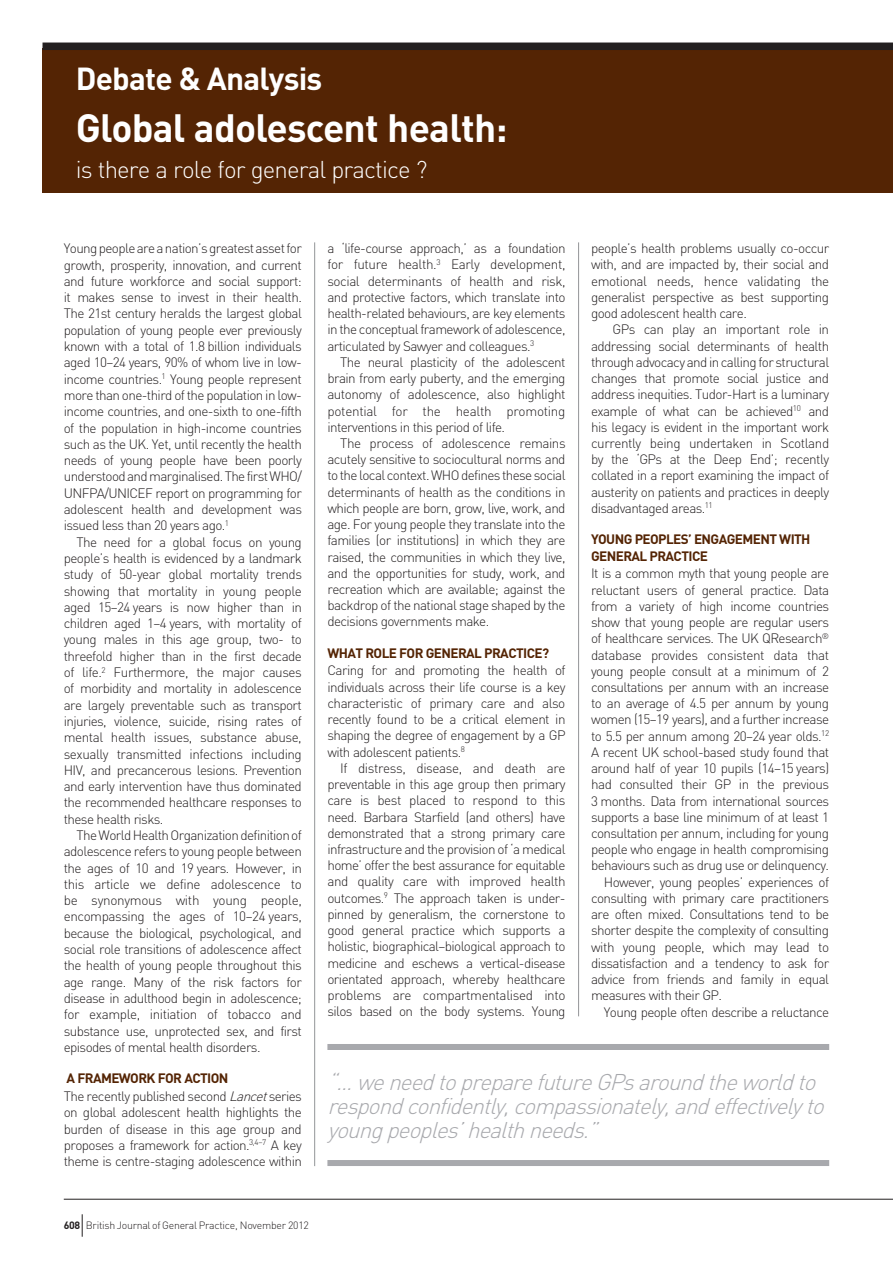
<style>
.page{position:relative;width:893px;height:1263px;background:#fff}
.page>*{position:absolute;margin:0;border:0;box-sizing:border-box;transform-origin:0 0}
.t1{font:700 39px "DIN";letter-spacing:-.02em;color:#fff}
.t2{font:700 31.5px "DIN";letter-spacing:-.025em;color:#fff}
.Article_Title_Sub_He{font:300 24px "DIN";letter-spacing:-.035em;color:#fff}
.t3{font:italic 300 22.5px/24px "DIN";color:#a8a9ad}
.Body_copy_indent{font:300 13.5px/16.2px "DIN";letter-spacing:-.045em;color:#231f20;text-align:justify}
.Body_Copy_First_para{font:300 13.5px/16.2px "DIN";letter-spacing:-.045em;color:#231f20;text-align:justify}
.Sub_Head_B_Header{font:700 13.5px/16.5px "DIN";letter-spacing:-.045em;color:#542404}
.t4{font:300 10.5px "DIN";letter-spacing:-.025em;color:#231f20}
.s1{font-style:italic}
.s2{font-weight:700}
</style>
<div class="page">
<div style="left:43px;top:49px;width:850px;height:144px;background:#542404"></div>
<div style="left:327px;top:1044px;width:502px;height:6px;background:#a8a9ad"></div>
<div style="left:327px;top:1160px;width:502px;height:6px;background:#a8a9ad"></div>
<hr style="left:578px;top:242px;width:1px;height:774px;background:#939598">
<hr style="left:314px;top:242px;width:1px;height:924px;background:#939598">
<hr style="left:64px;top:1199px;width:829px;height:1px;background:#231f20">
<svg style="left:82px;top:1214px;width:1px;height:23px"></svg>
<div style="left:43px;top:43px;width:850px;height:7px;background:#231f20"></div>
<p class="t2" style="left:76px;top:58px;width:248px">Debate &amp; Analysis</p>
<p class="t1" style="left:76px;top:102px;width:433px">Global adolescent health:</p>
<p class="Article_Title_Sub_He" style="left:76px;top:154px;width:353px">is there a role for general practice ?</p>
<p class="Body_Copy_First_para" style="left:64px;top:240px;width:240px">Young people are a nation’s greatest asset for growth, prosperity, innovation, and current and future workforce and social support: it makes sense to invest in their health.<br>The 21st century heralds the largest global population of young people ever previously known with a total of 1.8 billion individuals aged 10–24 years, 90% of whom live in low&shy;income countries.<sup>1</sup> Young people represent more than one-third of the population in low&shy;income countries, and one-sixth to one-fifth of the population in high-income countries such as the UK. Yet, until recently the health needs of young people have been poorly understood and marginalised. The first WHO/ UNFPA/UNICEF report on programming for adolescent health and development was issued less than 20 years ago.<sup>1</sup></p>
<p class="Body_copy_indent" style="left:64px;top:533px;width:240px;text-indent:13px">The need for a global focus on young people’s health is evidenced by a landmark study of 50-year global mortality trends showing that mortality in young people aged 15–24 years is now higher than in children aged 1–4 years, with mortality of young males in this age group, two- to threefold higher than in the first decade of life.<sup>2</sup> Furthermore, the major causes of morbidity and mortality in adolescence are largely preventable such as transport injuries, violence, suicide, rising rates of mental health issues, substance abuse, sexually transmitted infections including HIV, and precancerous lesions. Prevention and early intervention have thus dominated the recommended healthcare responses to these health risks.</p>
<p class="Body_copy_indent" style="left:64px;top:827px;width:240px;text-indent:13px">The World Health Organization definition of adolescence refers to young people between the ages of 10 and 19 years. However, in this article we define adolescence to be synonymous with young people, encompassing the ages of 10–24 years, because the biological, psychological, and social role transitions of adolescence affect the health of young people throughout this age range. Many of the risk factors for disease in adulthood begin in adolescence; for example, initiation of tobacco and substance use, unprotected sex, and first episodes of mental health disorders.</p>
<p class="Sub_Head_B_Header" style="left:67px;top:1070px;width:163px">A FRAMEWORK FOR ACTION</p>
<p class="Body_Copy_First_para" style="left:64px;top:1088px;width:240px">The recently published second <span class="s1">Lancet</span>series on global adolescent health highlights the burden of disease in this age group and proposes a framework for action.<sup>3,4–7</sup> A key theme is centre-staging adolescence within</p>
<p class="Body_Copy_First_para" style="left:327px;top:240px;width:240px">a ‘life-course approach,’ as a foundation for future health.<sup>3</sup> Early development, social determinants of health and risk, and protective factors, which translate into health-related behaviours, are key elements in the conceptual framework of adolescence, articulated by Sawyer and colleagues.<sup>3</sup></p>
<p class="Body_copy_indent" style="left:327px;top:354px;width:240px;text-indent:13px">The neural plasticity of the adolescent brain from early puberty, and the emerging autonomy of adolescence, also highlight potential for the health promoting interventions in this period of life.</p>
<p class="Body_copy_indent" style="left:327px;top:435px;width:240px;text-indent:13px">The process of adolescence remains acutely sensitive to sociocultural norms and to the local context. WHO defines these social determinants of health as the conditions in which people are born, grow, live, work, and age. For young people they translate into the families (or institutions) in which they are raised, the communities in which they live, and the opportunities for study, work, and recreation which are available; against the backdrop of the national stage shaped by the decisions governments make.</p>
<p class="Sub_Head_B_Header" style="left:327px;top:644px;width:223px">WHAT ROLE FOR GENERAL PRACTICE?</p>
<p class="Body_Copy_First_para" style="left:327px;top:662px;width:240px">Caring for and promoting the health of individuals across their life course is a key characteristic of primary care and also recently found to be a critical element in shaping the degree of engagement by a GP with adolescent patients.<sup>8</sup></p>
<p class="Body_copy_indent" style="left:327px;top:760px;width:240px;text-indent:13px">If distress, disease, and death are preventable in this age group then primary care is best placed to respond to this need. Barbara Starfield (and others) have demonstrated that a strong primary care infrastructure and the provision of ‘a medical home’ offer the best assurance for equitable and quality care with improved health outcomes.<sup>9</sup> The approach taken is under&shy;pinned by generalism, the cornerstone to good general practice which supports a holistic, biographical–biological approach to medicine and eschews a vertical-disease orientated approach, whereby healthcare problems are compartmentalised into silos based on the body systems. Young</p>
<p class="Body_copy_indent" style="left:591px;top:240px;width:240px">people’s health problems usually co-occur with, and are impacted by, their social and emotional needs, hence validating the generalist perspective as best supporting good adolescent health care.</p>
<p class="Body_copy_indent" style="left:591px;top:321px;width:240px;text-indent:21px">GPs can play an important role in addressing social determinants of health through advocacy and in calling for structural changes that promote social justice and address inequities. Tudor-Hart is a luminary example of what can be achieved<sup>10</sup> and his legacy is evident in the important work currently being undertaken in Scotland by the ‘GPs at the Deep End’; recently collated in a report examining the impact of austerity on patients and practices in deeply disadvantaged areas.<sup>11</sup></p>
<p class="Sub_Head_B_Header" style="left:591px;top:531px;width:221px">YOUNG PEOPLES’ ENGAGEMENT WITH<br>GENERAL PRACTICE</p>
<p class="Body_Copy_First_para" style="left:591px;top:565px;width:240px">It is a common myth that young people are reluctant users of general practice. Data from a variety of high income countries show that young people are regular users of healthcare services. The UK QResearch<sup>® </sup>database provides consistent data that young people consult at a minimum of 2 consultations per annum with an increase to an average of 4.5 per annum by young women (15–19 years), and a further increase to 5.5 per annum among 20–24 year olds.<sup>12<br></sup>A recent UK school-based study found that around half of year 10 pupils (14–15 years) had consulted their GP in the previous 3 months. Data from international sources supports a base line minimum of at least 1 consultation per annum, including for young people who engage in health compromising behaviours such as drug use or delinquency.</p>
<p class="Body_copy_indent" style="left:591px;top:874px;width:240px;text-indent:13px">However, young peoples’ experiences of consulting with primary care practitioners are often mixed. Consultations tend to be shorter despite the complexity of consulting with young people, which may lead to dissatisfaction and a tendency to ask for advice from friends and family in equal measures with their GP.</p>
<p class="Body_copy_indent" style="left:604px;top:1003px;width:227px">Young people often describe a reluctance</p>
<p class="t3" style="left:327px;top:1070px;width:505px">“...weneedtopreparefutureGPsaroundtheworldto respondconfidently,compassionately,andeffectivelyto youngpeoples’healthneeds.”</p>
<p class="t4" style="left:64px;top:1219px;width:247px"><span class="s2">608</span> British Journal of General Practice, November 2012</p>
</div>
